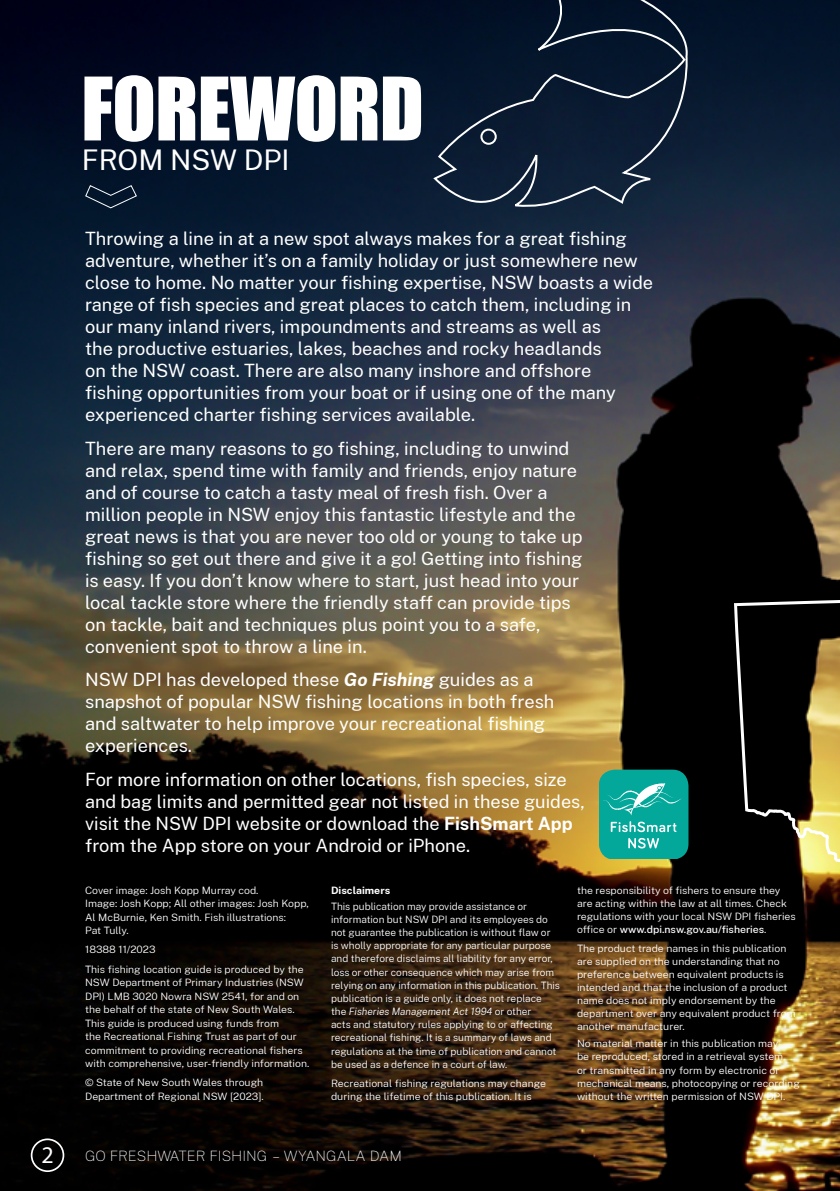
<style>
.page{position:relative;width:840px;height:1191px;background:#fff}
.page>*{position:absolute;margin:0;border:0;box-sizing:border-box;transform-origin:0 0}
.t1{font:80.8px "Impact";letter-spacing:-.01em;color:#fff}
.t2{font:28px "Public Sans NSW";color:#fff}
.t3{font:24px "Myriad Pro";color:#fff}
.Body_Copy__RL{font:18px/22px "Public Sans NSW";color:#fff}
.t4{font:100 14px "Public Sans NSW";color:#fff;scale:1.05 1}
.t5{font:300 10px/13px "Public Sans NSW";color:#fff;scale:1.05 1}
.t6{font:300 10px/13.2px "Public Sans NSW";color:#fff}
.t7{font:700 10px "Public Sans NSW";color:#fff;scale:1.05 1}
.s1{font-weight:700;font-style:italic}
.s2{font-weight:700}
.s3{font-weight:500}
.s4{font-style:italic}
</style>
<div class="page">
<img style="left:0;top:0;width:839px;height:1191px">
<svg style="left:433px;top:0;width:257px;height:242px;background:#122338"></svg>
<div style="left:480px;top:129px;width:16px;height:16px;border:2px solid #fff;border-radius:50%"></div>
<svg style="left:84px;top:184px;width:54px;height:25px"></svg>
<div style="left:31px;top:1138px;width:33px;height:34px;border:2px solid #fff;border-radius:50%"></div>
<svg style="left:732px;top:568px;width:107px;height:381px;background:#322c1a"></svg>
<svg style="left:598px;top:769px;width:90px;height:90px;background:#23ae9f"></svg>
<p class="t1" style="left:81px;top:46px;width:344px">FOREWORD</p>
<p class="t2" style="left:82px;top:139px;width:209px">FROM NSW DPI</p>
<p class="Body_Copy__RL" style="left:85px;top:227px;width:569px">Throwing a line in at a new spot always makes for a great fishing adventure, whether it’s on a family holiday or just somewhere new close to home. No matter your fishing expertise, NSW boasts a wide range of fish species and great places to catch them, including in our many inland rivers, impoundments and streams as well as<br>the productive estuaries, lakes, beaches and rocky headlands<br>on the NSW coast. There are also many inshore and offshore fishing opportunities from your boat or if using one of the many experienced charter fishing services available.</p>
<p class="Body_Copy__RL" style="left:85px;top:436px;width:498px">There are many reasons to go fishing, including to unwind and relax, spend time with family and friends, enjoy nature and of course to catch a tasty meal of fresh fish. Over a million people in NSW enjoy this fantastic lifestyle and the great news is that you are never too old or young to take up fishing so get out there and give it a go! Getting into fishing is easy. If you don’t know where to start, just head into your local tackle store where the friendly staff can provide tips on tackle, bait and techniques plus point you to a safe, convenient spot to throw a line in.</p>
<p class="Body_Copy__RL" style="left:85px;top:667px;width:470px">NSW DPI has developed these <span class="s1">Go Fishing</span> guides as a snapshot of popular NSW fishing locations in both fresh and saltwater to help improve your recreational fishing experiences.</p>
<p class="Body_Copy__RL" style="left:85px;top:767px;width:500px">For more information on other locations, fish species, size and bag limits and permitted gear not listed in these guides, visit the NSW DPI website or download the <span class="s2">FishSmart App </span>from the App store on your Android or iPhone.</p>
<p class="t5" style="left:85px;top:882px;width:214px">Cover image: Josh Kopp Murray cod.<br>Image: Josh Kopp; All other images: Josh Kopp, Al McBurnie, Ken Smith. Fish illustrations:<br>Pat Tully.</p>
<p class="t5" style="left:85px;top:942px;width:69px">18388 11/2023</p>
<p class="t5" style="left:85px;top:961px;width:215px">This fishing location guide is produced by the NSW Department of Primary Industries (NSW DPI) LMB 3020 Nowra NSW 2541, for and on the behalf of the state of New South Wales.<br>This guide is produced using funds from<br>the Recreational Fishing Trust as part of our commitment to providing recreational fishers with comprehensive, user-friendly information.</p>
<p class="t5" style="left:85px;top:1075px;width:171px">© State of New South Wales through<br>Department of Regional NSW [2023].</p>
<p class="t5" style="left:576px;top:883px;width:210px">the responsibility of fishers to ensure they are acting within the law at all times. Check regulations with your local NSW DPI fisheries office or <span class="s3">www.dpi.nsw.gov.au/fisheries</span>.</p>
<p class="t5" style="left:576px;top:941px;width:210px">The product trade names in this publication are supplied on the understanding that no preference between equivalent products is intended and that the inclusion of a product name does not imply endorsement by the department over any equivalent product from another manufacturer.</p>
<p class="t5" style="left:576px;top:1036px;width:213px">No material matter in this publication may<br>be reproduced, stored in a retrieval system,<br>or transmitted in any form by electronic or mechanical means, photocopying or recording without the written permission of NSW DPI.</p>
<p class="t7" style="left:331px;top:882px;width:58px">Disclaimers</p>
<p class="t6" style="left:331px;top:898px;width:230px">This publication may provide assistance or information but NSW DPI and its employees do not guarantee the publication is without flaw or is wholly appropriate for any particular purpose and therefore disclaims all liability for any error, loss or other consequence which may arise from relying on any information in this publication. This publication is a guide only, it does not replace<br>the <span class="s4">Fisheries Management Act 1994</span> or other<br>acts and statutory rules applying to or affecting recreational fishing. It is a summary of laws and regulations at the time of publication and cannot be used as a defence in a court of law.</p>
<p class="t5" style="left:331px;top:1075px;width:206px">Recreational fishing regulations may change during the lifetime of this publication. It is</p>
<h3 class="t3" style="left:41px;top:1140px;width:14px">2</h3>
<p class="t4" style="left:85px;top:1145px;width:303px">GO FRESHWATER FISHING – WYANGALA DAM</p>
</div>
